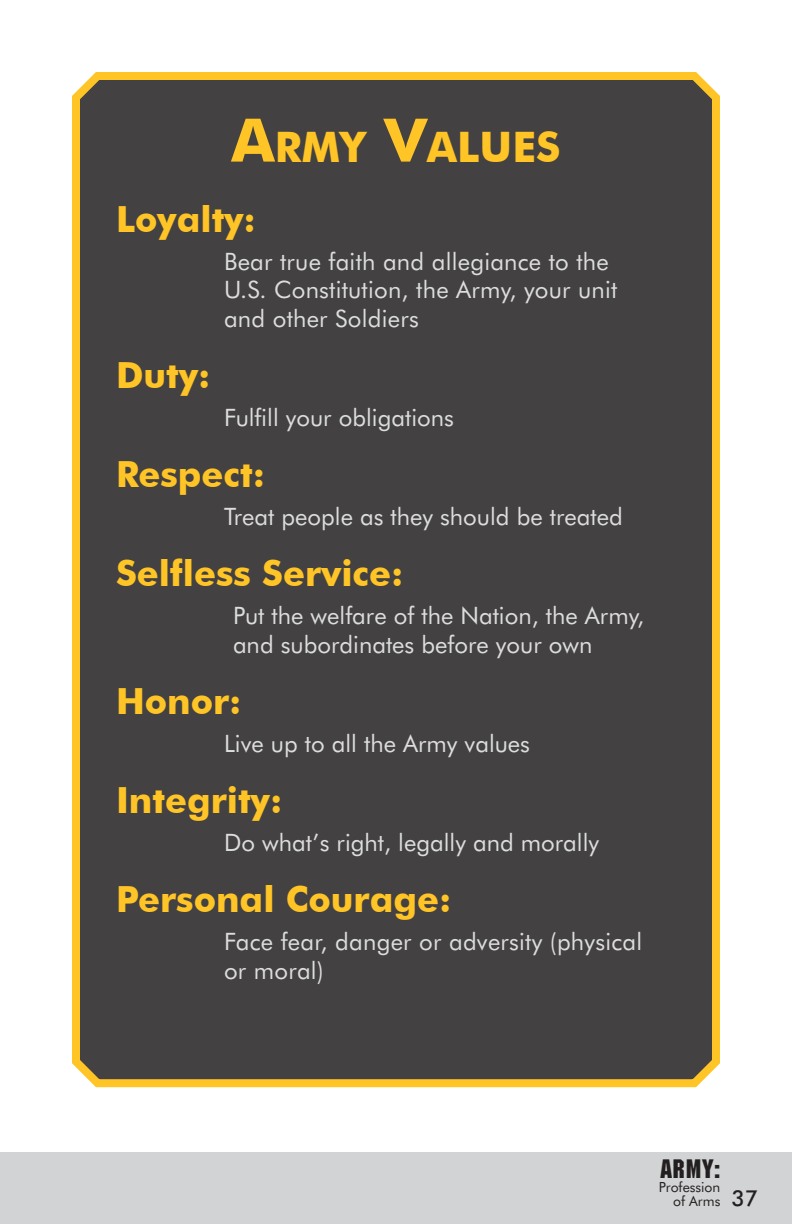
<style>
.page{position:relative;width:792px;height:1224px;background:#fff}
.page>*{position:absolute;margin:0;border:0;box-sizing:border-box;transform-origin:0 0}
.t1{font:700 42px "Futura BT";color:#ffc425}
.t2{font:700 36px "Futura BT";color:#ffc425}
.t3{font:26px "Machine";color:#231f20}
.t4{font:24px/28.8px "Futura BT";color:#dcddde}
.t5{font:500 22px "Futura BT";color:#231f20}
.t6{font:14px/14px "Futura BT";color:#231f20;text-align:right}
.s1{font-size:60px}
</style>
<div class="page">
<div style="left:0;top:1152px;width:792px;height:72px;background:#d1d3d4"></div>
<div style="left:72px;top:72px;width:648px;height:1016px;background:#444142"></div>
<h1 class="t1" style="left:231px;top:121px;width:331px"><span class="s1">A</span>RMY <span class="s1">V</span>ALUES</h1>
<h2 class="t2" style="left:116px;top:197px;width:141px">Loyalty:</h2>
<p class="t4" style="left:224px;top:246px;width:395px">Bear true faith and allegiance to the<br>U.S. Constitution, the Army, your unit and other Soldiers</p>
<h2 class="t2" style="left:116px;top:354px;width:96px">Duty:</h2>
<p class="t4" style="left:224px;top:403px;width:231px">Fulfill your obligations</p>
<h2 class="t2" style="left:116px;top:453px;width:151px">Respect:</h2>
<p class="t4" style="left:224px;top:502px;width:400px">Treat people as they should be treated</p>
<h2 class="t2" style="left:116px;top:552px;width:289px">Selfless Service:</h2>
<p class="t4" style="left:233px;top:601px;width:413px">Put the welfare of the Nation, the Army, and subordinates before your own</p>
<h2 class="t2" style="left:116px;top:680px;width:127px">Honor:</h2>
<p class="t4" style="left:224px;top:729px;width:308px">Live up to all the Army values</p>
<h2 class="t2" style="left:116px;top:779px;width:168px">I ntegrity:</h2>
<p class="t4" style="left:224px;top:828px;width:377px">Do what’s right, legally and morally</p>
<h2 class="t2" style="left:116px;top:878px;width:337px">Personal Courage:</h2>
<p class="t4" style="left:224px;top:927px;width:420px">Face fear, danger or adversity (physical or moral)</p>
<p class="t3" style="left:661px;top:1153px;width:61px">ARMY:</p>
<p class="t6" style="left:659px;top:1180px;width:63px">Profession of Arms</p>
<p class="t5" style="left:731px;top:1185px;width:28px">37</p>
</div>
